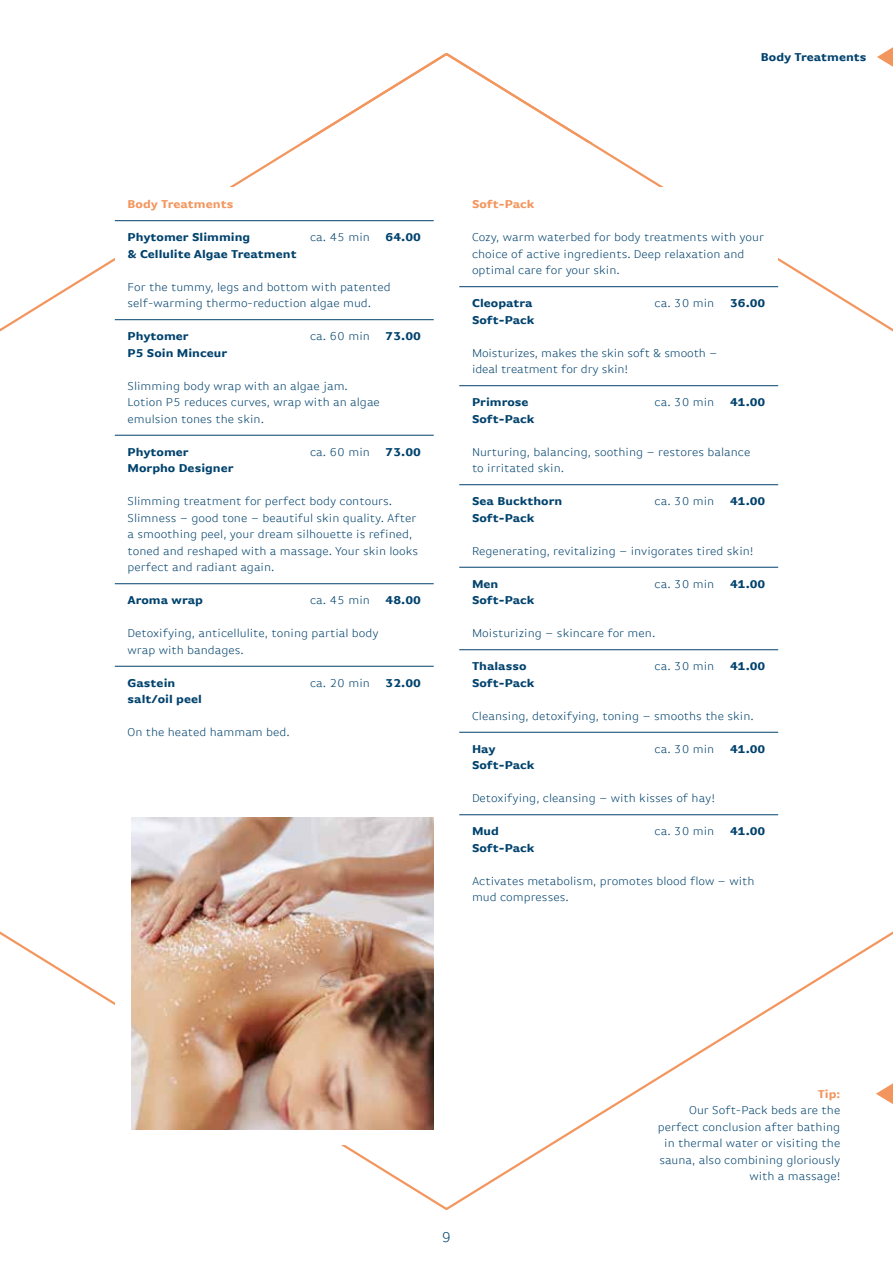
<style>
.page{position:relative;width:893px;height:1263px;background:#fff}
.page>*{position:absolute;margin:0;border:0;box-sizing:border-box;transform-origin:0 0}
.t1{font:300 15px "Basic Gothic Offc Pro";color:#00426d}
.t2{font:300 12px/16.5px "Basic Gothic Offc Pro";color:#00426d}
.t3{font:700 12px "Basic Gothic Offc Pro";color:#00426d}
.t4{font:700 12px "Basic Gothic Offc Pro";color:#f3965e}
</style>
<div class="page">
<svg style="left:300px;top:53px;width:293px;height:90px"></svg>
<svg style="left:0;top:220px;width:115px;height:785px"></svg>
<hr style="left:115px;top:220px;width:319px;height:1px;background:#00426d">
<hr style="left:115px;top:319px;width:319px;height:1px;background:#00426d">
<hr style="left:115px;top:435px;width:319px;height:1px;background:#00426d">
<hr style="left:115px;top:583px;width:319px;height:1px;background:#00426d">
<hr style="left:115px;top:666px;width:319px;height:1px;background:#00426d">
<hr style="left:459px;top:286px;width:319px;height:1px;background:#00426d">
<hr style="left:459px;top:385px;width:319px;height:1px;background:#00426d">
<hr style="left:459px;top:484px;width:319px;height:1px;background:#00426d">
<hr style="left:459px;top:567px;width:319px;height:1px;background:#00426d">
<hr style="left:459px;top:649px;width:319px;height:1px;background:#00426d">
<hr style="left:459px;top:732px;width:319px;height:1px;background:#00426d">
<hr style="left:459px;top:814px;width:319px;height:1px;background:#00426d">
<img style="left:131px;top:818px;width:303px;height:312px">
<svg style="left:877px;top:47px;width:16px;height:20px"></svg>
<svg style="left:876px;top:1083px;width:17px;height:21px"></svg>
<p class="t3" style="left:761px;top:49px;width:107px">Body Treatments</p>
<p class="t4" style="left:128px;top:197px;width:107px">Body Treatments</p>
<p class="t3" style="left:128px;top:230px;width:124px">Phytomer Slimming</p>
<p class="t2" style="left:310px;top:229px;width:61px">ca. 45 min</p>
<p class="t3" style="left:386px;top:230px;width:37px">64.00</p>
<p class="t3" style="left:128px;top:247px;width:171px">&amp; Cellulite Algae Treatment</p>
<p class="t2" style="left:128px;top:279px;width:265px">For the tummy, legs and bottom with patented self-warming thermo-reduction algae mud.</p>
<p class="t3" style="left:128px;top:329px;width:63px">Phytomer</p>
<p class="t2" style="left:310px;top:328px;width:61px">ca. 60 min</p>
<p class="t3" style="left:386px;top:329px;width:37px">73.00</p>
<p class="t3" style="left:128px;top:346px;width:101px">P5 Soin Minceur</p>
<p class="t2" style="left:128px;top:378px;width:254px">Slimming body wrap with an algae jam.<br>Lotion P5 reduces curves, wrap with an algae emulsion tones the skin.</p>
<p class="t3" style="left:128px;top:445px;width:63px">Phytomer</p>
<p class="t2" style="left:310px;top:444px;width:61px">ca. 60 min</p>
<p class="t3" style="left:386px;top:445px;width:37px">73.00</p>
<p class="t3" style="left:128px;top:461px;width:108px">Morpho Designer</p>
<p class="t2" style="left:128px;top:493px;width:292px">Slimming treatment for perfect body contours.<br>Slimness – good tone – beautiful skin quality. After a smoothing peel, your dream silhouette is refined, toned and reshaped with a massage. Your skin looks perfect and radiant again.</p>
<p class="t3" style="left:128px;top:593px;width:77px">Aroma wrap</p>
<p class="t2" style="left:310px;top:592px;width:61px">ca. 45 min</p>
<p class="t3" style="left:386px;top:593px;width:37px">48.00</p>
<p class="t2" style="left:128px;top:625px;width:252px">Detoxifying, anticellulite, toning partial body wrap with bandages.</p>
<p class="t3" style="left:128px;top:676px;width:49px">Gastein</p>
<p class="t2" style="left:310px;top:675px;width:61px">ca. 20 min</p>
<p class="t3" style="left:386px;top:676px;width:37px">32.00</p>
<p class="t3" style="left:128px;top:692px;width:76px">salt/oil peel</p>
<p class="t2" style="left:128px;top:724px;width:164px">On the heated hammam bed.</p>
<p class="t4" style="left:472px;top:197px;width:64px">Soft-Pack</p>
<p class="t2" style="left:472px;top:229px;width:294px">Cozy, warm waterbed for body treatments with your choice of active ingredients. Deep relaxation and optimal care for your skin.</p>
<p class="t3" style="left:472px;top:296px;width:62px">Cleopatra</p>
<p class="t2" style="left:655px;top:295px;width:61px">ca. 30 min</p>
<p class="t3" style="left:730px;top:296px;width:37px">36.00</p>
<p class="t3" style="left:472px;top:313px;width:64px">Soft-Pack</p>
<p class="t2" style="left:472px;top:345px;width:247px">Moisturizes, makes the skin soft &amp; smooth – ideal treatment for dry skin!</p>
<p class="t3" style="left:472px;top:395px;width:58px">Primrose</p>
<p class="t2" style="left:655px;top:394px;width:61px">ca. 30 min</p>
<p class="t3" style="left:730px;top:395px;width:37px">41.00</p>
<p class="t3" style="left:472px;top:412px;width:64px">Soft-Pack</p>
<p class="t2" style="left:472px;top:444px;width:280px">Nurturing, balancing, soothing – restores balance to irritated skin.</p>
<p class="t3" style="left:472px;top:494px;width:92px">Sea Buckthorn</p>
<p class="t2" style="left:655px;top:493px;width:61px">ca. 30 min</p>
<p class="t3" style="left:730px;top:494px;width:37px">41.00</p>
<p class="t3" style="left:472px;top:511px;width:64px">Soft-Pack</p>
<p class="t2" style="left:472px;top:543px;width:283px">Regenerating, revitalizing – invigorates tired skin!</p>
<p class="t3" style="left:472px;top:577px;width:28px">Men</p>
<p class="t2" style="left:655px;top:576px;width:61px">ca. 30 min</p>
<p class="t3" style="left:730px;top:577px;width:37px">41.00</p>
<p class="t3" style="left:472px;top:593px;width:64px">Soft-Pack</p>
<p class="t2" style="left:472px;top:625px;width:185px">Moisturizing – skincare for men.</p>
<p class="t3" style="left:472px;top:659px;width:56px">Thalasso</p>
<p class="t2" style="left:655px;top:658px;width:61px">ca. 30 min</p>
<p class="t3" style="left:730px;top:659px;width:37px">41.00</p>
<p class="t3" style="left:472px;top:676px;width:64px">Soft-Pack</p>
<p class="t2" style="left:472px;top:708px;width:283px">Cleansing, detoxifying, toning – smooths the skin.</p>
<p class="t3" style="left:472px;top:742px;width:25px">Hay</p>
<p class="t2" style="left:655px;top:741px;width:61px">ca. 30 min</p>
<p class="t3" style="left:730px;top:742px;width:37px">41.00</p>
<p class="t3" style="left:472px;top:758px;width:64px">Soft-Pack</p>
<p class="t2" style="left:472px;top:790px;width:244px">Detoxifying, cleansing – with kisses of hay!</p>
<p class="t3" style="left:472px;top:824px;width:28px">Mud</p>
<p class="t2" style="left:655px;top:823px;width:61px">ca. 30 min</p>
<p class="t3" style="left:730px;top:824px;width:37px">41.00</p>
<p class="t3" style="left:472px;top:841px;width:64px">Soft-Pack</p>
<p class="t2" style="left:472px;top:873px;width:284px">Activates metabolism, promotes blood flow – with mud compresses.</p>
<p class="t1" style="left:442px;top:1228px;width:11px">9</p>
<p class="t4" style="left:818px;top:1087px;width:24px">Tip:</p>
<p class="t2" style="left:658px;top:1102px;width:184px;text-align:right">Our Soft-Pack beds are the perfect conclusion after bathing in thermal water or visiting the sauna, also combining gloriously with a massage!</p>
</div>
